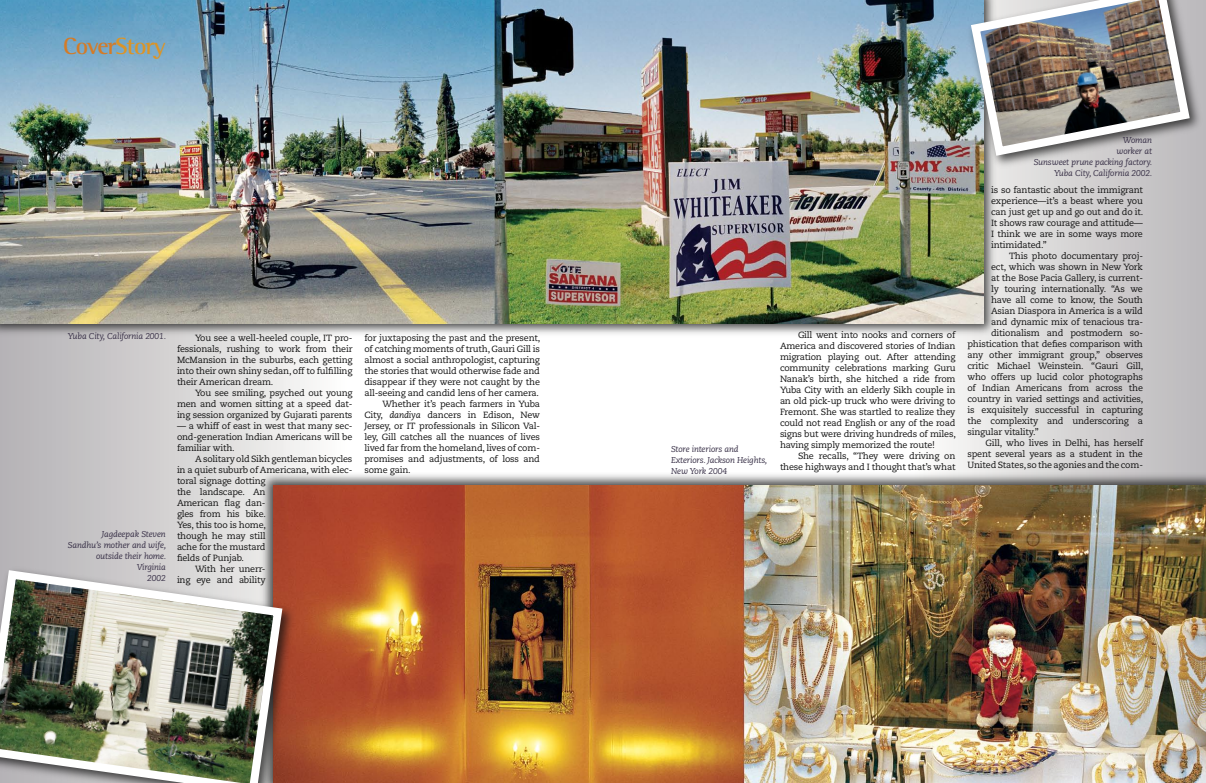
<style>
.page{position:relative;width:1206px;height:783px;background:#fff}
.page>*{position:absolute;margin:0;border:0;box-sizing:border-box;transform-origin:0 0}
.t1{font:700 24px "Rotis Semi Serif";letter-spacing:-.04em;color:#d37b28}
.t2{font:9px/11px "Caecilia Roman Os F";letter-spacing:-.02em;color:#121212;text-align:justify}
.t3{font:italic 8.5px/11px "Caecilia";letter-spacing:-.015em;color:#372f46;text-align:right}
.s1{color:#db9428}
.s2{font-family:"Caecilia";font-style:italic}
</style>
<div class="page">
<svg style="left:0;top:338px;width:313px;height:227px;background:#d1cfd0"></svg>
<svg style="left:946px;top:0;width:260px;height:471px;background:#d3d1d2"></svg>
<div style="left:0;top:0;width:997px;height:338px;background:#121212;opacity:.75"></div>
<img style="left:0;top:0;width:983px;height:323px">
<div style="left:260px;top:471px;width:946px;height:312px;background:#121212;opacity:.75"></div>
<img style="left:274px;top:485px;width:932px;height:298px">
<div style="left:0;top:565px;width:296px;height:218px;background:#121212;opacity:.75"></div>
<img style="left:0;top:566px;width:287px;height:217px">
<div style="left:966px;top:0;width:237px;height:170px;background:#121212;opacity:.75"></div>
<img style="left:966px;top:0;width:228px;height:160px">
<p class="t1" style="left:63px;top:32px;width:105px">Cover<span class="s1">Story</span></p>
<p class="t3" style="left:68px;top:331px;width:100px">Yuba City, California 2001.</p>
<p class="t3" style="left:68px;top:528px;width:100px">Jagdeepak Steven<br>Sandhu’s mother and wife, outside their home.<br>Virginia<br>2002</p>
<p class="t2" style="left:177px;top:333px;width:177px;text-indent:18px">You see a well-heeled couple, IT pro&shy;fessionals, rushing to work from their McMansion in the suburbs, each getting into their own shiny sedan, off to fulfilling their American dream.</p>
<p class="t2" style="left:177px;top:388px;width:177px;text-indent:18px">You see smiling, psyched out young men and women sitting at a speed dat&shy;ing session organized by Gujarati parents</p>
<p class="t2" style="left:177px;top:421px;width:177px">— a whiff of east in west that many sec&shy;ond-generation Indian Americans will be familiar with.</p>
<p class="t2" style="left:177px;top:454px;width:177px;text-align:left;text-indent:18px">A solitary old Sikh gentleman bicycles in a quiet suburb of Americana, with elec&shy;toral signage dotting<br>the landscape. An<br>American flag dan-<br>gles from his bike.<br>Yes, this too is home,<br>though he may still<br>ache for the mustard<br>fields of Punjab.</p>
<p class="t2" style="left:177px;top:564px;width:90px;text-align:right">With her unerr-<br>ing eye and ability</p>
<p class="t2" style="left:364px;top:333px;width:177px">for juxtaposing the past and the present, of catching moments of truth, Gauri Gill is almost a social anthropologist, capturing the stories that would otherwise fade and disappear if they were not caught by the all-seeing and candid lens of her camera.</p>
<p class="t2" style="left:364px;top:399px;width:177px;text-indent:18px">Whether it’s peach farmers in Yuba City, <span class="s2">dandiya</span> dancers in Edison, New Jersey, or IT professionals in Silicon Val&shy;ley, Gill catches all the nuances of lives lived far from the homeland, lives of com&shy;promises and adjustments, of loss and some gain.</p>
<p class="t3" style="left:671px;top:444px;width:98px;text-align:left">Store interiors and<br>Exteriors. Jackson Heights,<br>New York 2004</p>
<p class="t2" style="left:780px;top:329px;width:177px;text-indent:18px">Gill went into nooks and corners of America and discovered stories of Indian migration playing out. After attending community celebrations marking Guru Nanak’s birth, she hitched a ride from Yuba City with an elderly Sikh couple in an old pick-up truck who were driving to Fremont. She was startled to realize they could not read English or any of the road signs but were driving hundreds of miles, having simply memorized the route!</p>
<p class="t2" style="left:780px;top:450px;width:177px;text-align:right">She recalls, “They were driving on these highways and I thought that’s what</p>
<p class="t3" style="left:1034px;top:135px;width:120px">Woman<br>worker at<br>Sunsweet prune packing factory.<br>Yuba City, California 2002.</p>
<p class="t2" style="left:991px;top:185px;width:154px">is so fantastic about the immigrant experience—it’s a beast where you can just get up and go out and do it.<br>It shows raw courage and attitude— I think we are in some ways more intimidated.”</p>
<p class="t2" style="left:1009px;top:251px;width:135px">This photo documentary proj-</p>
<p class="t2" style="left:991px;top:262px;width:153px">ect, which was shown in New York</p>
<p class="t2" style="left:991px;top:273px;width:153px">at the Bose Pacia Gallery, is current-</p>
<p class="t2" style="left:991px;top:284px;width:153px">ly touring internationally. “As we</p>
<p class="t2" style="left:991px;top:295px;width:153px">have all come to know, the South</p>
<p class="t2" style="left:991px;top:306px;width:153px">Asian Diaspora in America is a wild</p>
<p class="t2" style="left:991px;top:317px;width:153px">and dynamic mix of tenacious tra-</p>
<p class="t2" style="left:991px;top:328px;width:153px">ditionalism and postmodern so-</p>
<p class="t2" style="left:968px;top:339px;width:177px">phistication that defies comparison with</p>
<p class="t2" style="left:968px;top:350px;width:177px">any other immigrant group,” observes</p>
<p class="t2" style="left:968px;top:361px;width:177px">critic Michael Weinstein. “Gauri Gill,</p>
<p class="t2" style="left:968px;top:372px;width:177px">who offers up lucid color photographs</p>
<p class="t2" style="left:968px;top:383px;width:177px">of Indian Americans from across the</p>
<p class="t2" style="left:968px;top:394px;width:177px">country in varied settings and activities,</p>
<p class="t2" style="left:968px;top:405px;width:177px">is exquisitely successful in capturing</p>
<p class="t2" style="left:968px;top:416px;width:177px">the complexity and underscoring a</p>
<p class="t2" style="left:968px;top:427px;width:73px">singular vitality.”</p>
<p class="t2" style="left:968px;top:438px;width:177px;text-indent:18px">Gill, who lives in Delhi, has herself spent several years as a student in the United States, so the agonies and the com-</p>
</div>
